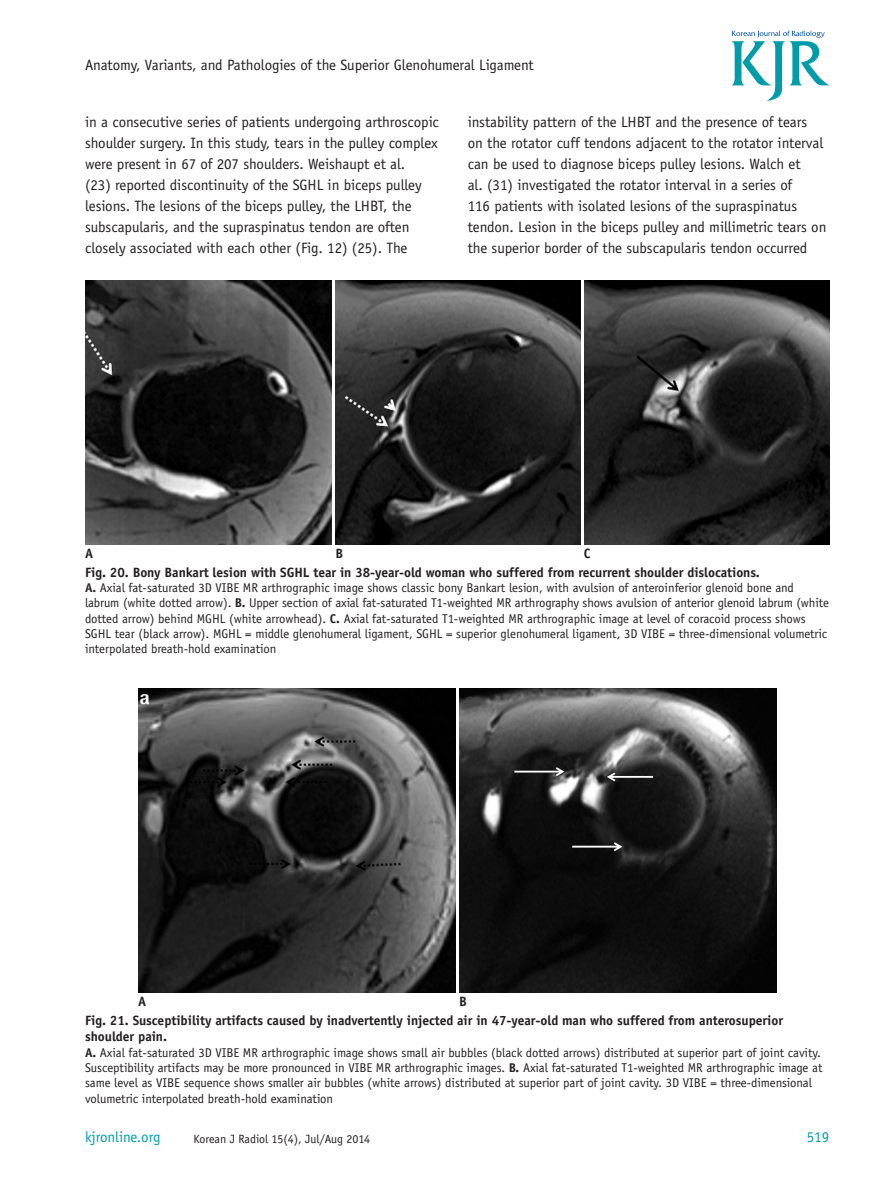
<style>
.page{position:relative;width:893px;height:1191px;background:#fff}
.page>*{position:absolute;margin:0;border:0;box-sizing:border-box;transform-origin:0 0}
.t1{font:15px/21px "Officina Sans Std";letter-spacing:-.005em;color:#231f20}
.t2{font:15px "Officina Sans Std";letter-spacing:-.005em;color:#009caa}
.t3{font:700 13.5px/18.8px "Officina Sans Std";letter-spacing:-.005em;color:#231f20}
.t4{font:12.75px/15.3px "Officina Sans Std";letter-spacing:-.005em;color:#231f20}
.t5{font:12px "Officina Sans Std";letter-spacing:-.005em;color:#231f20}
.s1{font-weight:700}
</style>
<div class="page">
<svg style="left:732px;top:31px;width:97px;height:70px"></svg>
<img style="left:138px;top:688px;width:317px;height:304px">
<img style="left:459px;top:688px;width:317px;height:304px">
<img style="left:85px;top:281px;width:246px;height:263px">
<img style="left:335px;top:281px;width:246px;height:263px">
<img style="left:585px;top:281px;width:244px;height:263px">
<p class="t1" style="left:85px;top:54px;width:450px">Anatomy, Variants, and Pathologies of the Superior Glenohumeral Ligament</p>
<p class="t1" style="left:85px;top:112px;width:355px">in a consecutive series of patients undergoing arthroscopic shoulder surgery. In this study, tears in the pulley complex were present in 67 of 207 shoulders. Weishaupt et al.<br>(23) reported discontinuity of the SGHL in biceps pulley lesions. The lesions of the biceps pulley, the LHBT, the subscapularis, and the supraspinatus tendon are often closely associated with each other (Fig. 12) (25). The</p>
<p class="t1" style="left:468px;top:112px;width:360px">instability pattern of the LHBT and the presence of tears<br>on the rotator cuff tendons adjacent to the rotator interval can be used to diagnose biceps pulley lesions. Walch et<br>al. (31) investigated the rotator interval in a series of<br>116 patients with isolated lesions of the supraspinatus tendon. Lesion in the biceps pulley and millimetric tears on the superior border of the subscapularis tendon occurred</p>
<p class="t3" style="left:85px;top:543px;width:676px;text-indent:499px">C<br>Fig. 20. Bony Bankart lesion with SGHL tear in 38-year-old woman who suffered from recurrent shoulder dislocations.</p>
<p class="t4" style="left:85px;top:580px;width:745px"><span class="s1">A.</span> Axial fat-saturated 3D VIBE MR arthrographic image shows classic bony Bankart lesion, with avulsion of anteroinferior glenoid bone and labrum (white dotted arrow). <span class="s1">B.</span> Upper section of axial fat-saturated T1-weighted MR arthrography shows avulsion of anterior glenoid labrum (white dotted arrow) behind MGHL (white arrowhead). <span class="s1">C.</span> Axial fat-saturated T1-weighted MR arthrographic image at level of coracoid process shows SGHL tear (black arrow). MGHL = middle glenohumeral ligament, SGHL = superior glenohumeral ligament, 3D VIBE = three-dimensional volumetric interpolated breath-hold examination</p>
<p class="t3" style="left:85px;top:543px;width:10px">A</p>
<p class="t3" style="left:336px;top:543px;width:9px">B</p>
<p class="t3" style="left:85px;top:992px;width:700px;text-indent:374px">B<br>Fig. 21. Susceptibility artifacts caused by inadvertently injected air in 47-year-old man who suffered from anterosuperior</p>
<p class="t3" style="left:85px;top:1027px;width:84px">shoulder pain.</p>
<p class="t4" style="left:85px;top:1044px;width:739px"><span class="s1">A.</span> Axial fat-saturated 3D VIBE MR arthrographic image shows small air bubbles (black dotted arrows) distributed at superior part of joint cavity.<br>Susceptibility artifacts may be more pronounced in VIBE MR arthrographic images. <span class="s1">B.</span> Axial fat-saturated T1-weighted MR arthrographic image at same level as VIBE sequence shows smaller air bubbles (white arrows) distributed at superior part of joint cavity. 3D VIBE = three-dimensional volumetric interpolated breath-hold examination</p>
<p class="t3" style="left:138px;top:992px;width:10px">A</p>
<p class="t2" style="left:85px;top:1128px;width:77px">kjronline.org</p>
<p class="t5" style="left:194px;top:1132px;width:178px">Korean J Radiol 15(4), Jul/Aug 2014</p>
<p class="t2" style="left:807px;top:1128px;width:24px">519</p>
</div>
